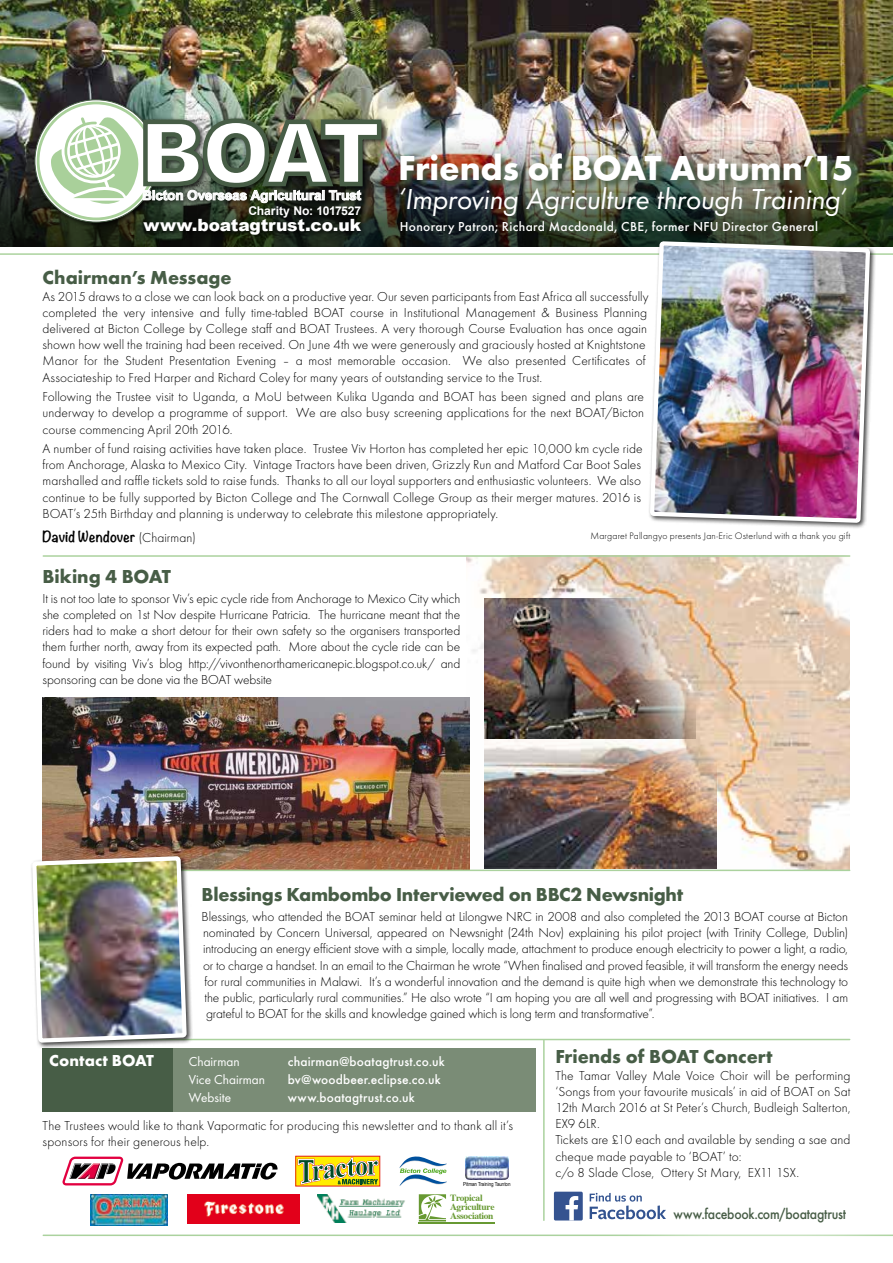
<style>
.page{position:relative;width:893px;height:1263px;background:#fff}
.page>*{position:absolute;margin:0;border:0;box-sizing:border-box;transform-origin:0 0}
.t1{font:900 86.85px "Arial";color:#fff;scale:.96 1}
.t2{font:700 36px "Futura";letter-spacing:-.005em;color:#fff}
.t3{font:30px "Futura Boo Obl";letter-spacing:-.01em;color:#fff}
.t4{font:700 19.5px "Futura";letter-spacing:-.01em;color:#475d46}
.t5{font:900 16.95px "Arial";letter-spacing:-.005em;color:#fff}
.t6{font:700 16.5px "Futura";letter-spacing:.005em;color:#fff}
.t7{font:500 15.45px "Futura";letter-spacing:-.015em;color:#475d46;scale:.9 1}
.t8{font:300 13.5px/16.2px "Futura";letter-spacing:.005em;color:#000}
.t9{font:500 13.5px "Futura";letter-spacing:.02em;color:#fff}
.t10{font:13.5px "Futura Boo";letter-spacing:.005em;color:#fff}
.t11{font:700 13.5px "Noteworthy";color:#000}
.t12{font:700 13.2px "Arial";letter-spacing:-.01em;color:#fff}
.t13{font:700 12px "Arial";letter-spacing:-.015em;color:#fff}
.t14{font:300 9.75px "Futura";letter-spacing:.02em;color:#000}
.t15{font:700 9.45px/9.1px "Times";letter-spacing:-.025em;color:#679932}
.t16{font:5.55px "Arial Narrow";letter-spacing:-.01em;color:#000}
.s1{font-family:"Futura";font-weight:300}
</style>
<div class="page">
<img style="left:466px;top:557px;width:383px;height:312px">
<img style="left:0;top:0;width:893px;height:103px">
<img style="left:0;top:103px;width:893px;height:144px">
<hr style="left:43px;top:555px;width:807px;height:2px;background:#abd29e">
<hr style="left:43px;top:1039px;width:807px;height:1px;background:#abd29e">
<div style="left:401px;top:153px;width:459px;height:36px;background:#475d46;opacity:.9"></div>
<hr style="left:0;top:253px;width:893px;height:2px;background:#abd29e">
<hr style="left:43px;top:1234px;width:850px;height:2px;background:#abd29e">
<img style="left:648px;top:13px;width:224px;height:738px">
<hr style="left:543px;top:1040px;width:2px;height:180px;background:#abd29e">
<div style="left:43px;top:1048px;width:493px;height:63px;background:#7a8c76"></div>
<div style="left:598px;top:1128px;width:295px;height:135px;background:#fff"></div>
<svg style="left:590px;top:1193px;width:76px;height:26px"></svg>
<div style="left:554px;top:1192px;width:29px;height:28px;background:#355390;border-radius:2px"></div>
<svg style="left:566px;top:1196px;width:12px;height:24px"></svg>
<svg style="left:189px;top:1162px;width:89px;height:18px"></svg>
<div style="left:295px;top:1156px;width:85px;height:30px;border:1px solid #e4251c"></div>
<svg style="left:298px;top:1157px;width:81px;height:28px;background:#b7b63e"></svg>
<svg style="left:399px;top:1156px;width:48px;height:30px"></svg>
<img style="left:318px;top:1194px;width:87px;height:29px">
<img style="left:189px;top:1194px;width:110px;height:29px">
<svg style="left:419px;top:1194px;width:27px;height:27px"></svg>
<hr style="left:419px;top:1222px;width:76px;height:1px;background:#679932">
<img style="left:466px;top:1156px;width:42px;height:23px">
<div style="left:33px;top:97px;width:355px;height:143px;background:#000;opacity:.75"></div>
<svg style="left:35px;top:100px;width:122px;height:122px"></svg>
<div style="left:38px;top:103px;width:116px;height:116px;background:#fff;border-radius:50%"></div>
<div style="left:37px;top:102px;width:118px;height:118px;border:3px solid #a9d09a;border-radius:50%"></div>
<img style="left:51px;top:116px;width:333px;height:88px">
<img style="left:485px;top:739px;width:231px;height:130px">
<img style="left:485px;top:598px;width:211px;height:141px">
<img style="left:43px;top:698px;width:426px;height:172px">
<hr style="left:43px;top:870px;width:807px;height:1px;background:#abd29e">
<div style="left:30px;top:854px;width:163px;height:195px;background:#000;opacity:.75"></div>
<img style="left:30px;top:858px;width:159px;height:378px">
<h1 class="t1" style="left:139px;top:90px;width:254px">BOAT</h1>
<p class="t12" style="left:142px;top:187px;width:220px">Bicton Overseas Agricultural Trust</p>
<p class="t13" style="left:248px;top:203px;width:114px">Charity No: 1017527</p>
<p class="t5" style="left:143px;top:212px;width:219px">www.boatagtrust.co.uk</p>
<h2 class="t2" style="left:398px;top:145px;width:456px">Friends of BOAT Autumn’15</h2>
<h3 class="t3" style="left:398px;top:181px;width:450px">‘Improving Agriculture through Training’</h3>
<p class="t9" style="left:400px;top:219px;width:420px">Honorary Patron; Richard Macdonald, CBE, former NFU Director General</p>
<h3 class="t4" style="left:43px;top:266px;width:191px">Chairman’s Message</h3>
<p class="t8" style="left:43px;top:288px;width:608px">As 2015 draws to a close we can look back on a productive year. Our seven participants from East Africa all successfully completed the very intensive and fully time-tabled BOAT course in Institutional Management &amp; Business Planning delivered at Bicton College by College staff and BOAT Trustees. A very thorough Course Evaluation has once again shown how well the training had been received. On June 4th we were generously and graciously hosted at Knightstone Manor for the Student Presentation Evening – a most memorable occasion. We also presented Certificates of Associateship to Fred Harper and Richard Coley for many years of outstanding service to the Trust.</p>
<p class="t8" style="left:43px;top:389px;width:603px;text-align:justify">Following the Trustee visit to Uganda, a MoU between Kulika Uganda and BOAT has been signed and plans are underway to develop a programme of support. We are also busy screening applications for the next BOAT/Bicton course commencing April 20th 2016.</p>
<p class="t8" style="left:43px;top:440px;width:602px">A number of fund raising activities have taken place. Trustee Viv Horton has completed her epic 10,000 km cycle ride from Anchorage, Alaska to Mexico City. Vintage Tractors have been driven, Grizzly Run and Matford Car Boot Sales marshalled and raffle tickets sold to raise funds. Thanks to all our loyal supporters and enthusiastic volunteers. We also continue to be fully supported by Bicton College and The Cornwall College Group as their merger matures. 2016 is BOAT’s 25th Birthday and planning is underway to celebrate this milestone appropriately.</p>
<p class="t11" style="left:43px;top:524px;width:155px">David Wendover <span class="s1">(Chairman)</span></p>
<p class="t14" style="left:590px;top:530px;width:261px">Margaret Pallangyo presents Jan-Eric Osterlund with a thank you gift</p>
<h3 class="t4" style="left:43px;top:565px;width:130px">Biking 4 BOAT</h3>
<p class="t8" style="left:43px;top:590px;width:419px;text-align:justify">It is not too late to sponsor Viv’s epic cycle ride from Anchorage to Mexico City which she completed on 1st Nov despite Hurricane Patricia. The hurricane meant that the riders had to make a short detour for their own safety so the organisers transported them further north, away from its expected path. More about the cycle ride can be found by visiting Viv’s blog http://vivonthenorthamericanepic.blogspot.co.uk/ and sponsoring can be done via the BOAT website</p>
<h3 class="t4" style="left:202px;top:883px;width:483px">Blessings Kambombo Interviewed on BBC2 Newsnight</h3>
<p class="t8" style="left:202px;top:908px;width:648px;text-align:justify">Blessings, who attended the BOAT seminar held at Lilongwe NRC in 2008 and also completed the 2013 BOAT course at Bicton nominated by Concern Universal, appeared on Newsnight (24th Nov) explaining his pilot project (with Trinity College, Dublin) introducing an energy efficient stove with a simple, locally made, attachment to produce enough electricity to power a light, a radio, or to charge a handset. In an email to the Chairman he wrote “When finalised and proved feasible, it will transform the energy needs for rural communities in Malawi. It’s a wonderful innovation and the demand is quite high when we demonstrate this technology to the public, particularly rural communities.” He also wrote “I am hoping you are all well and progressing with BOAT initiatives. I am grateful to BOAT for the skills and knowledge gained which is long term and transformative”.</p>
<p class="t6" style="left:49px;top:1051px;width:106px">Contact BOAT</p>
<p class="t10" style="left:189px;top:1054px;width:52px">Chairman</p>
<p class="t9" style="left:288px;top:1054px;width:158px">chairman@boatagtrust.co.uk</p>
<p class="t10" style="left:189px;top:1072px;width:78px">Vice Chairman</p>
<p class="t9" style="left:288px;top:1072px;width:154px">bv@woodbeer.eclipse.co.uk</p>
<p class="t10" style="left:189px;top:1090px;width:44px">Website</p>
<p class="t9" style="left:288px;top:1090px;width:128px">www.boatagtrust.co.uk</p>
<p class="t8" style="left:43px;top:1117px;width:472px">The Trustees would like to thank Vapormatic for producing this newsletter and to thank all it’s sponsors for their generous help.</p>
<p class="t16" style="left:463px;top:1181px;width:49px">Pitman Training Taunton</p>
<p class="t15" style="left:450px;top:1192px;width:46px">Tropical<br>Agriculture<br>Association</p>
<h3 class="t4" style="left:555px;top:1045px;width:219px">Friends of BOAT Concert</h3>
<p class="t8" style="left:555px;top:1067px;width:297px">The Tamar Valley Male Voice Choir will be performing ‘Songs from your favourite musicals’ in aid of BOAT on Sat 12th March 2016 at St Peter’s Church, Budleigh Salterton, EX9 6LR.<br>Tickets are £10 each and available by sending a sae and cheque made payable to ‘BOAT’ to:<br>c/o 8 Slade Close, Ottery St Mary, EX11 1SX.</p>
<p class="t7" style="left:674px;top:1205px;width:193px">www.facebook.com/boatagtrust</p>
</div>
